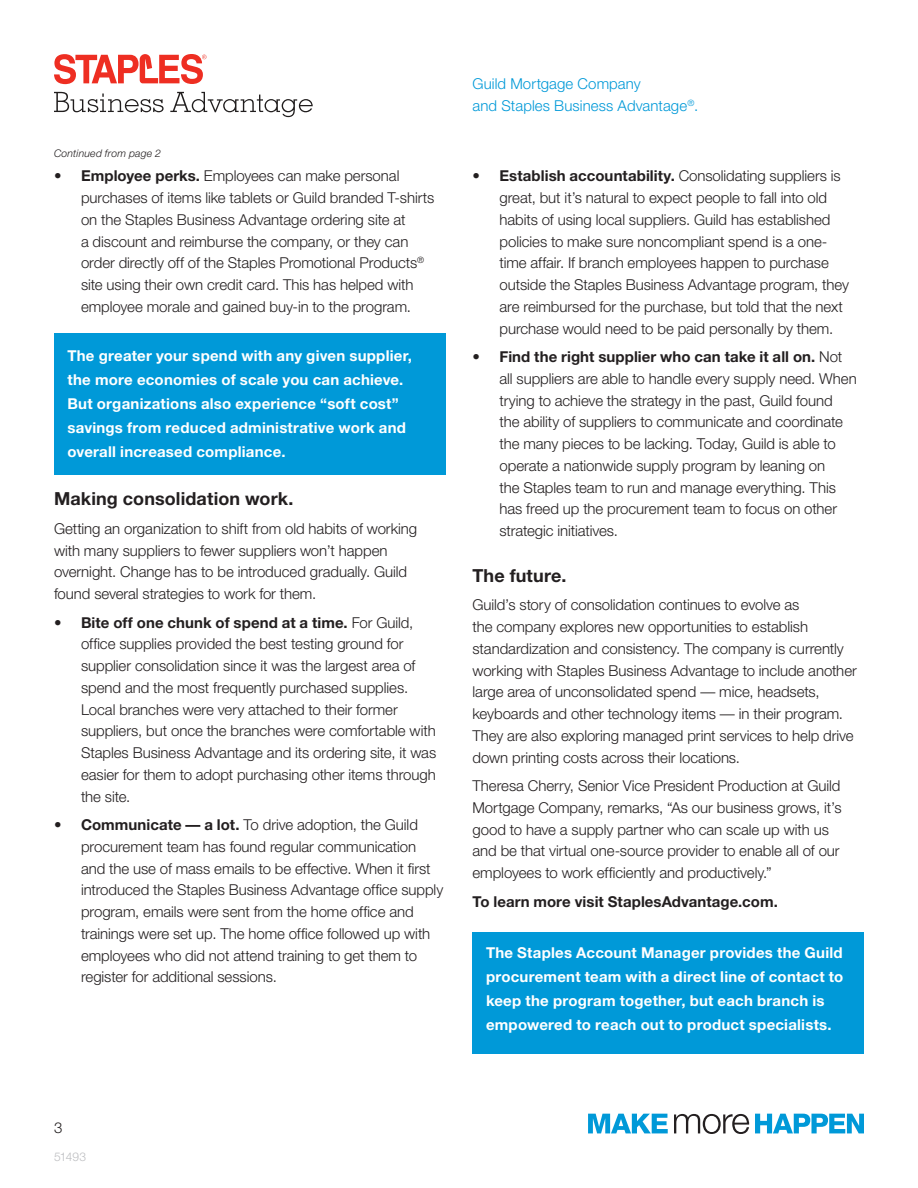
<style>
.page{position:relative;width:918px;height:1188px;background:#fff}
.page>*{position:absolute;margin:0;border:0;box-sizing:border-box;transform-origin:0 0}
.Section_Header{font:700 18px "Helvetica Neue";letter-spacing:.005em;color:#231f20}
.Body{font:300 15px/21.8px "Helvetica Neue";letter-spacing:-.005em;color:#231f20}
.t1{font:700 15px/24px "Helvetica Neue";letter-spacing:.015em;color:#fff}
.Subhead{font:300 15px/21.8px "Helvetica Neue";letter-spacing:.005em;color:#0099d8}
.Body-2{font:700 15px "Helvetica Neue";letter-spacing:.005em;color:#231f20}
.t2{font:300 12px "Helvetica Neue";letter-spacing:-.03em;color:#bcbdc0}
.Body-3{font:italic 300 10.5px "Helvetica Neue";letter-spacing:.015em;color:#231f20}
.s1{font-weight:700}
</style>
<div class="page">
<div style="left:54px;top:333px;width:392px;height:141px;background:#0099d8"></div>
<div style="left:472px;top:932px;width:392px;height:121px;background:#0099d8"></div>
<svg style="left:54px;top:54px;width:153px;height:30px"></svg>
<svg style="left:54px;top:92px;width:110px;height:20px"></svg>
<svg style="left:170px;top:92px;width:143px;height:25px"></svg>
<svg style="left:674px;top:1114px;width:75px;height:20px"></svg>
<svg style="left:588px;top:1114px;width:80px;height:19px"></svg>
<svg style="left:755px;top:1114px;width:109px;height:19px"></svg>
<p class="Body-3" style="left:54px;top:147px;width:109px">Continued from page 2</p>
<p class="Body" style="left:81px;top:165px;width:355px;text-indent:-27px"><span class="s1">• Employee perks.</span> Employees can make personal purchases of items like tablets or Guild branded T-shirts on the Staples Business Advantage ordering site at<br>a discount and reimburse the company, or they can order directly off of the Staples Promotional Products<sup>® </sup>site using their own credit card. This has helped with employee morale and gained buy-in to the program.</p>
<p class="t1" style="left:68px;top:344px;width:346px">The greater your spend with any given supplier, the more economies of scale you can achieve.<br>But organizations also experience “soft cost” savings from reduced administrative work and overall increased compliance.</p>
<p class="Section_Header" style="left:54px;top:488px;width:241px">Making consolidation work.</p>
<p class="Body" style="left:54px;top:517px;width:365px">Getting an organization to shift from old habits of working with many suppliers to fewer suppliers won’t happen overnight. Change has to be introduced gradually. Guild found several strategies to work for them.</p>
<p class="Body" style="left:81px;top:611px;width:357px;text-indent:-27px"><span class="s1">• Bite off one chunk of spend at a time.</span> For Guild, office supplies provided the best testing ground for supplier consolidation since it was the largest area of spend and the most frequently purchased supplies.<br>Local branches were very attached to their former suppliers, but once the branches were comfortable with Staples Business Advantage and its ordering site, it was easier for them to adopt purchasing other items through the site.</p>
<p class="Body" style="left:81px;top:814px;width:364px;text-indent:-27px"><span class="s1">• Communicate — a lot.</span> To drive adoption, the Guild procurement team has found regular communication and the use of mass emails to be effective. When it first introduced the Staples Business Advantage office supply program, emails were sent from the home office and trainings were set up. The home office followed up with employees who did not attend training to get them to register for additional sessions.</p>
<p class="Subhead" style="left:472px;top:73px;width:227px">Guild Mortgage Company<br>and Staples Business Advantage<sup>®</sup>.</p>
<p class="Body" style="left:500px;top:165px;width:351px;text-indent:-27px"><span class="s1">• Establish accountability.</span> Consolidating suppliers is great, but it’s natural to expect people to fall into old habits of using local suppliers. Guild has established policies to make sure noncompliant spend is a one&shy;time affair. If branch employees happen to purchase outside the Staples Business Advantage program, they are reimbursed for the purchase, but told that the next purchase would need to be paid personally by them.</p>
<p class="Body" style="left:500px;top:346px;width:359px;text-indent:-27px"><span class="s1">• Find the right supplier who can take it all on.</span> Not all suppliers are able to handle every supply need. When trying to achieve the strategy in the past, Guild found<br>the ability of suppliers to communicate and coordinate the many pieces to be lacking. Today, Guild is able to operate a nationwide supply program by leaning on<br>the Staples team to run and manage everything. This has freed up the procurement team to focus on other strategic initiatives.</p>
<p class="Section_Header" style="left:472px;top:564px;width:95px">The future.</p>
<p class="Body" style="left:472px;top:594px;width:386px">Guild’s story of consolidation continues to evolve as<br>the company explores new opportunities to establish standardization and consistency. The company is currently working with Staples Business Advantage to include another large area of unconsolidated spend — mice, headsets, keyboards and other technology items — in their program.<br>They are also exploring managed print services to help drive down printing costs across their locations.</p>
<p class="Body" style="left:472px;top:775px;width:371px">Theresa Cherry, Senior Vice President Production at Guild Mortgage Company, remarks, “As our business grows, it’s good to have a supply partner who can scale up with us and be that virtual one-source provider to enable all of our employees to work efficiently and productively.”</p>
<p class="Body-2" style="left:472px;top:892px;width:307px">To learn more visit StaplesAdvantage.com.</p>
<p class="t1" style="left:486px;top:940px;width:359px">The Staples Account Manager provides the Guild procurement team with a direct line of contact to keep the program together, but each branch is empowered to reach out to product specialists.</p>
<p class="Body" style="left:54px;top:1116px;width:10px">3</p>
<p class="t2" style="left:54px;top:1150px;width:34px">51493</p>
</div>
